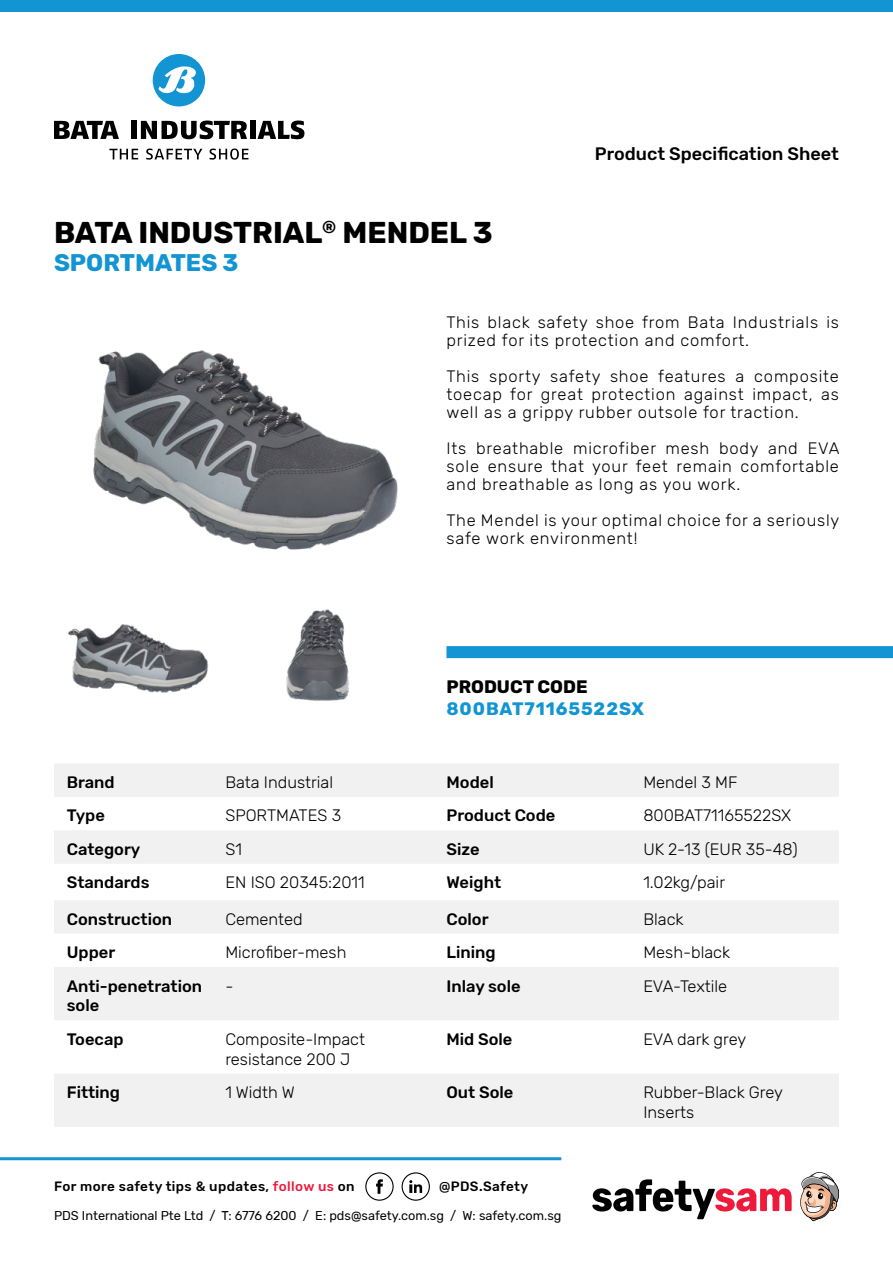
<style>
.page{position:relative;width:893px;height:1263px;background:#fff}
.page>*{position:absolute;margin:0;border:0;box-sizing:border-box;transform-origin:0 0}
.t1{font:700 30px "Rubik";color:#000}
.t2{font:700 24px "Rubik";color:#1395d3}
.t3{font:500 18px "Rubik";color:#000}
.t4{font:700 18px "Rubik";letter-spacing:.05em;color:#1395d3}
.t5{font:700 18px "Rubik";color:#000}
.t6{font:300 16.5px/18px "Rubik";letter-spacing:.04em;color:#000}
.t7{font:300 16.5px/19.8px "Rubik";color:#000}
.t8{font:500 16.5px/19.8px "Rubik";color:#000}
.t9{font:300 16.5px "Rubik";letter-spacing:-.005em;color:#000}
.t10{font:500 13.5px "Rubik";letter-spacing:.03em;color:#000}
.t11{font:12.75px "Rubik";color:#000}
.s1{color:#ed1a3b}
</style>
<div class="page">
<div style="left:0;top:0;width:893px;height:12px;background:#1395d3"></div>
<svg style="left:365px;top:1172px;width:29px;height:29px"></svg>
<svg style="left:402px;top:1172px;width:28px;height:29px"></svg>
<hr style="left:0;top:1157px;width:561px;height:3px;background:#1395d3">
<svg style="left:592px;top:1179px;width:200px;height:40px"></svg>
<svg style="left:800px;top:1172px;width:39px;height:49px"></svg>
<svg style="left:54px;top:121px;width:65px;height:18px"></svg>
<div style="left:131px;top:121px;width:5px;height:18px;background:#000"></div>
<svg style="left:141px;top:121px;width:106px;height:18px"></svg>
<div style="left:250px;top:121px;width:5px;height:18px;background:#000"></div>
<svg style="left:257px;top:121px;width:47px;height:18px"></svg>
<svg style="left:153px;top:54px;width:52px;height:52px"></svg>
<svg style="left:109px;top:149px;width:29px;height:10px"></svg>
<svg style="left:146px;top:149px;width:56px;height:11px"></svg>
<svg style="left:210px;top:149px;width:38px;height:11px"></svg>
<div style="left:446px;top:646px;width:447px;height:12px;background:#1395d3"></div>
<svg style="left:54px;top:900px;width:785px;height:227px;fill:#f1f1f2"></svg>
<svg style="left:54px;top:764px;width:785px;height:100px;fill:#f1f1f2"></svg>
<img style="left:68px;top:609px;width:282px;height:92px">
<img style="left:93px;top:350px;width:305px;height:200px">
<h1 class="t1" style="left:54px;top:215px;width:440px">BATA INDUSTRIAL<sup>®</sup> MENDEL 3</h1>
<h2 class="t2" style="left:54px;top:249px;width:186px">SPORTMATES 3</h2>
<p class="t3" style="left:595px;top:143px;width:246px">Product Specification Sheet</p>
<p class="t6" style="left:446px;top:313px;width:394px">This black safety shoe from Bata Industrials is prized for its protection and comfort.</p>
<p class="t6" style="left:446px;top:367px;width:394px;text-align:justify">This sporty safety shoe features a composite toecap for great protection against impact, as well as a grippy rubber outsole for traction.</p>
<p class="t6" style="left:446px;top:439px;width:394px;text-align:justify">Its breathable microfiber mesh body and EVA sole ensure that your feet remain comfortable and breathable as long as you work.</p>
<p class="t6" style="left:446px;top:511px;width:394px">The Mendel is your optimal choice for a seriously safe work environment!</p>
<p class="t5" style="left:446px;top:676px;width:143px">PRODUCT CODE</p>
<p class="t4" style="left:446px;top:698px;width:199px">800BAT71165522SX</p>
<p class="t8" style="left:67px;top:773px;width:49px">Brand</p>
<p class="t7" style="left:225px;top:773px;width:109px">Bata Industrial</p>
<p class="t8" style="left:446px;top:773px;width:49px">Model</p>
<p class="t7" style="left:643px;top:773px;width:96px">Mendel 3 MF</p>
<p class="t8" style="left:67px;top:806px;width:40px">Type</p>
<p class="t7" style="left:225px;top:806px;width:117px">SPORTMATES 3</p>
<p class="t8" style="left:446px;top:806px;width:110px">Product Code</p>
<p class="t7" style="left:643px;top:806px;width:149px">800BAT71165522SX</p>
<p class="t8" style="left:67px;top:839px;width:75px">Category</p>
<p class="t6" style="left:225px;top:840px;width:18px">S1</p>
<p class="t8" style="left:446px;top:839px;width:35px">Size</p>
<p class="t7" style="left:643px;top:839px;width:156px">UK 2-13 (EUR 35-48)</p>
<p class="t8" style="left:67px;top:873px;width:84px">Standards</p>
<p class="t7" style="left:225px;top:873px;width:141px">EN ISO 20345:2011</p>
<p class="t8" style="left:446px;top:873px;width:56px">Weight</p>
<p class="t7" style="left:643px;top:873px;width:83px">1.02kg/pair</p>
<p class="t8" style="left:67px;top:909px;width:107px">Construction</p>
<p class="t7" style="left:225px;top:909px;width:79px">Cemented</p>
<p class="t8" style="left:446px;top:909px;width:44px">Color</p>
<p class="t6" style="left:643px;top:910px;width:42px">Black</p>
<p class="t8" style="left:67px;top:943px;width:50px">Upper</p>
<p class="t7" style="left:225px;top:943px;width:123px">Microfiber-mesh</p>
<p class="t8" style="left:446px;top:943px;width:51px">Lining</p>
<p class="t7" style="left:643px;top:943px;width:88px">Mesh-black</p>
<p class="t8" style="left:67px;top:976px;width:137px">Anti-penetration sole</p>
<p class="t6" style="left:225px;top:977px;width:10px">-</p>
<p class="t8" style="left:446px;top:976px;width:76px">Inlay sole</p>
<p class="t9" style="left:643px;top:976px;width:85px">EVA-Textile</p>
<p class="t8" style="left:67px;top:1029px;width:58px">Toecap</p>
<p class="t7" style="left:225px;top:1029px;width:141px">Composite-Impact resistance 200 J</p>
<p class="t8" style="left:446px;top:1029px;width:67px">Mid Sole</p>
<p class="t9" style="left:643px;top:1030px;width:104px">EVA dark grey</p>
<p class="t8" style="left:67px;top:1083px;width:55px">Fitting</p>
<p class="t6" style="left:225px;top:1084px;width:71px">1 Width W</p>
<p class="t8" style="left:446px;top:1083px;width:68px">Out Sole</p>
<p class="t7" style="left:643px;top:1083px;width:141px">Rubber-Black Grey<br>Inserts</p>
<p class="t10" style="left:54px;top:1179px;width:302px">For more safety tips &amp; updates, <span class="s1">follow us</span> on</p>
<p class="t10" style="left:439px;top:1179px;width:91px">@PDS.Safety</p>
<p class="t11" style="left:54px;top:1208px;width:509px">PDS International Pte Ltd / T: 6776 6200 / E: pds@safety.com.sg / W: safety.com.sg</p>
</div>
